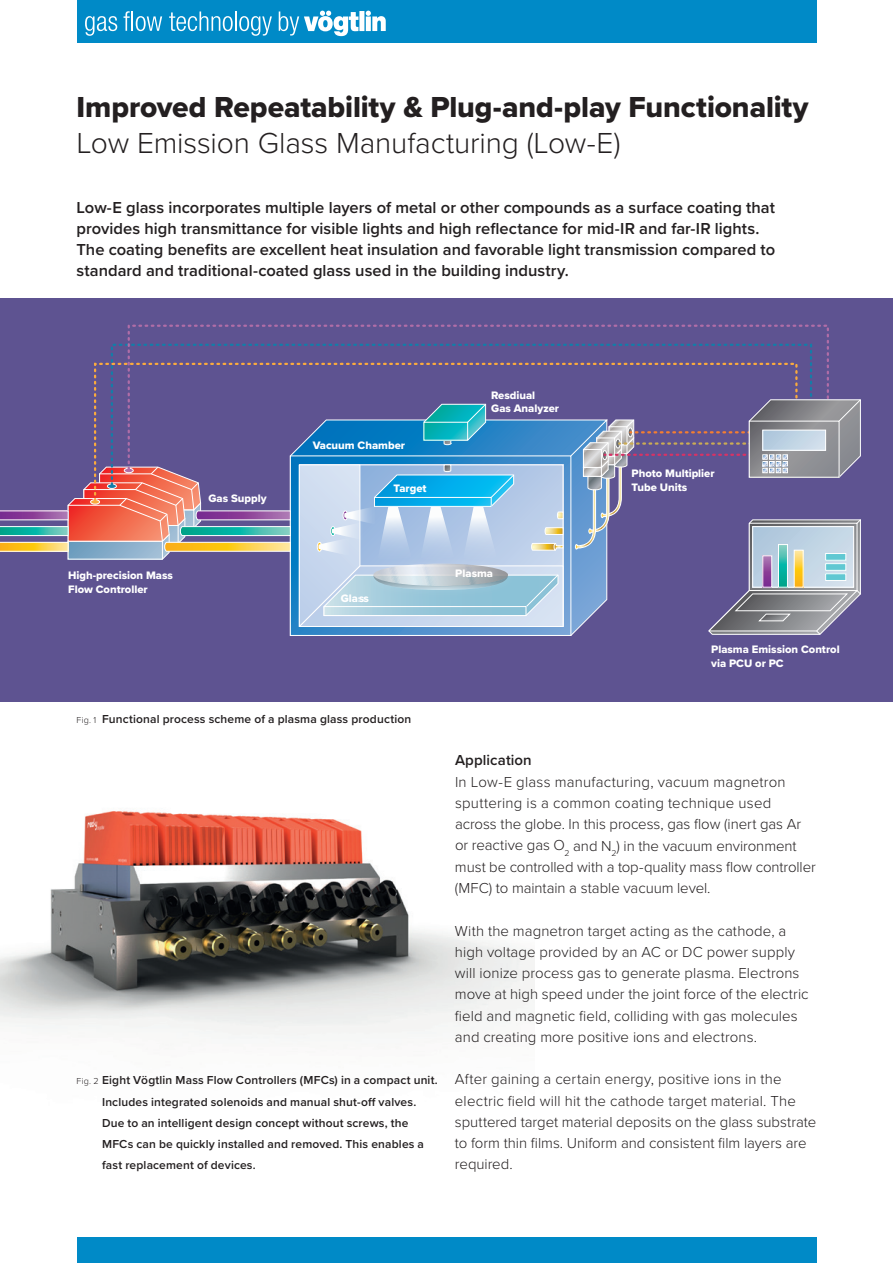
<style>
.page{position:relative;width:893px;height:1263px;background:#fff}
.page>*{position:absolute;margin:0;border:0;box-sizing:border-box;transform-origin:0 0}
.t1{font:30px "Proxima Nova Extrabld";letter-spacing:-.005em;color:#231f20}
.t2{font:300 30px "Proxima Nova";letter-spacing:-.005em;color:#231f20}
.t3{font:600 16.5px/21.3px "Proxima Nova";color:#231f20}
.t4{font:300 15px/21.3px "Proxima Nova";letter-spacing:.005em;color:#231f20}
.t5{font:600 15px "Proxima Nova";letter-spacing:.005em;color:#231f20}
.t6{font:600 12px/21.3px "Proxima Nova";letter-spacing:.015em;color:#231f20}
.t7{font:11.25px/13.5px "Proxima Nova Extrabld";color:#fff}
.s1{font-weight:300;font-size:9px}
</style>
<div class="page">
<img style="left:0;top:811px;width:534px;height:227px">
<div style="left:77px;top:1237px;width:739px;height:26px;background:#008ac7"></div>
<div style="left:77px;top:0;width:739px;height:43px;background:#008ac7"></div>
<svg style="left:85px;top:16px;width:32px;height:20px"></svg>
<svg style="left:124px;top:11px;width:38px;height:20px"></svg>
<svg style="left:169px;top:11px;width:64px;height:20px"></svg>
<hr style="left:235px;top:11px;width:2px;height:20px;background:#fff">
<svg style="left:239px;top:16px;width:33px;height:20px"></svg>
<svg style="left:279px;top:11px;width:107px;height:25px"></svg>
<div style="left:0;top:298px;width:893px;height:404px;background:#5e5391"></div>
<svg style="left:292px;top:503px;width:277px;height:131px;background:#4590cc"></svg>
<div style="left:290px;top:456px;width:281px;height:180px;border:1px solid #fff"></div>
<svg style="left:94px;top:362px;width:481px;height:141px"></svg>
<svg style="left:0;top:466px;width:291px;height:94px"></svg>
<div style="left:107px;top:484px;width:10px;height:5px;border:1px solid #fff;border-radius:50%"></div>
<svg style="left:110px;top:343px;width:465px;height:144px"></svg>
<svg style="left:127px;top:324px;width:702px;height:148px"></svg>
<svg style="left:575px;top:399px;width:286px;height:236px"></svg>
<svg style="left:299px;top:464px;width:265px;height:164px;background:#adcfe8"></svg>
<img style="left:441px;top:554px;width:66px;height:41px">
<h1 class="t1" style="left:77px;top:85px;width:734px">Improved Repeatability &amp; Plug-and-play Functionality</h1>
<h1 class="t2" style="left:77px;top:121px;width:546px">Low Emission Glass Manufacturing (Low-E)</h1>
<p class="t3" style="left:77px;top:196px;width:700px">Low-E glass incorporates multiple layers of metal or other compounds as a surface coating that provides high transmittance for visible lights and high reflectance for mid-IR and far-IR lights.<br>The coating benefits are excellent heat insulation and favorable light transmission compared to standard and traditional-coated glass used in the building industry.</p>
<p class="t7" style="left:208px;top:491px;width:60px">Gas Supply</p>
<p class="t7" style="left:313px;top:438px;width:94px">Vacuum Chamber</p>
<p class="t7" style="left:394px;top:481px;width:35px">Target</p>
<p class="t7" style="left:491px;top:388px;width:69px">Resdiual<br>Gas Analyzer</p>
<p class="t7" style="left:631px;top:467px;width:85px">Photo Multiplier<br>Tube Units</p>
<p class="t7" style="left:68px;top:569px;width:106px">High-precision Mass<br>Flow Controller</p>
<p class="t7" style="left:341px;top:591px;width:30px">Glass</p>
<p class="t7" style="left:455px;top:566px;width:39px">Plasma</p>
<p class="t7" style="left:711px;top:643px;width:130px">Plasma Emission Control via PCU or PC</p>
<p class="t6" style="left:77px;top:708px;width:336px"><span class="s1">Fig. 1</span> Functional process scheme of a plasma glass production</p>
<p class="t6" style="left:102px;top:1069px;width:337px;text-indent:-26px"><span class="s1">Fig. 2</span> Eight Vögtlin Mass Flow Controllers (MFCs) in a compact unit.<br>Includes integrated solenoids and manual shut-off valves.<br>Due to an intelligent design concept without screws, the MFCs can be quickly installed and removed. This enables a fast replacement of devices.</p>
<p class="t5" style="left:455px;top:749px;width:78px">Application</p>
<p class="t4" style="left:455px;top:770px;width:362px">In Low-E glass manufacturing, vacuum magnetron sputtering is a common coating technique used across the globe. In this process, gas flow (inert gas Ar or reactive gas O<sub>2</sub> and N<sub>2</sub>) in the vacuum environment must be controlled with a top-quality mass flow controller (MFC) to maintain a stable vacuum level.</p>
<p class="t4" style="left:455px;top:919px;width:355px">With the magnetron target acting as the cathode, a high voltage provided by an AC or DC power supply will ionize process gas to generate plasma. Electrons move at high speed under the joint force of the electric field and magnetic field, colliding with gas molecules and creating more positive ions and electrons.</p>
<p class="t4" style="left:455px;top:1068px;width:363px">After gaining a certain energy, positive ions in the electric field will hit the cathode target material. The sputtered target material deposits on the glass substrate to form thin films. Uniform and consistent film layers are required.</p>
</div>
